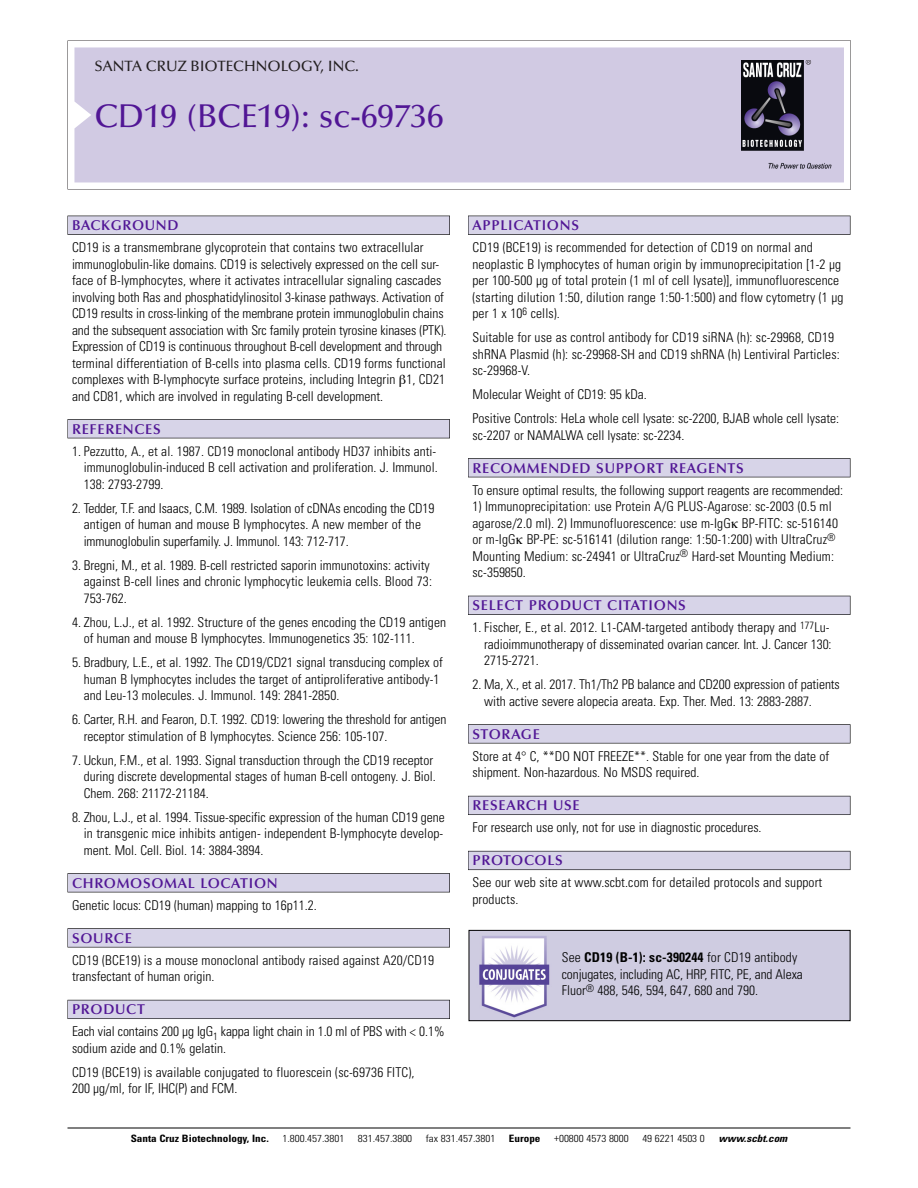
<style>
.page{position:relative;width:918px;height:1188px;background:#fff}
.page>*{position:absolute;margin:0;border:0;box-sizing:border-box;transform-origin:0 0}
.t1{font:500 33px "Optima";color:#511695}
.t2{font:500 15px "Optima";color:#231f20}
.t3{font:600 14.25px "Optima";letter-spacing:.05em;color:#511695}
.t4{font:300 condensed 13.5px/16.5px "Univers";color:#000}
.t5{font:300 condensed 10.2px "Univers";color:#000;scale:1.1 1}
.t6{font:700 condensed 10.2px "Univers";color:#000;scale:1.1 1}
.t7{font:italic 700 condensed 10.2px "Univers";color:#000;scale:1.1 1}
.s1{font-weight:700}
</style>
<div class="page">
<svg style="left:68px;top:40px;width:783px;height:149px"></svg>
<div style="left:74px;top:47px;width:770px;height:135px;background:#d1cae3"></div>
<img style="left:741px;top:60px;width:90px;height:108px">
<div style="left:68px;top:216px;width:382px;height:19px;background:#535256"></div>
<div style="left:68px;top:216px;width:381px;height:18px;background:#d7d4e8"></div>
<div style="left:68px;top:419px;width:382px;height:19px;background:#515155"></div>
<div style="left:68px;top:420px;width:381px;height:18px;background:#d7d4e8"></div>
<div style="left:68px;top:873px;width:382px;height:19px;background:#545357"></div>
<div style="left:68px;top:874px;width:381px;height:18px;background:#d7d4e8"></div>
<div style="left:68px;top:928px;width:382px;height:19px;background:#575659"></div>
<div style="left:68px;top:929px;width:381px;height:18px;background:#d7d4e8"></div>
<div style="left:68px;top:1000px;width:382px;height:19px;background:#595860"></div>
<div style="left:68px;top:1000px;width:381px;height:18px;background:#d7d4e8"></div>
<div style="left:468px;top:216px;width:382px;height:19px;background:#535256"></div>
<div style="left:468px;top:216px;width:382px;height:18px;background:#d7d4e8"></div>
<div style="left:468px;top:458px;width:382px;height:19px;background:#515155"></div>
<div style="left:468px;top:459px;width:382px;height:18px;background:#d7d4e8"></div>
<div style="left:468px;top:596px;width:382px;height:19px;background:#515057"></div>
<div style="left:468px;top:596px;width:382px;height:18px;background:#d7d4e8"></div>
<div style="left:468px;top:724px;width:382px;height:19px;background:#575659"></div>
<div style="left:468px;top:725px;width:382px;height:18px;background:#d7d4e8"></div>
<div style="left:468px;top:796px;width:382px;height:19px;background:#595860"></div>
<div style="left:468px;top:796px;width:382px;height:18px;background:#d7d4e8"></div>
<div style="left:468px;top:851px;width:382px;height:19px;background:#64626c"></div>
<div style="left:468px;top:851px;width:382px;height:18px;background:#d7d4e8"></div>
<hr style="left:68px;top:1128px;width:782px;height:1px;background:#000">
<img style="left:471px;top:932px;width:377px;height:87px">
<div style="left:469px;top:930px;width:381px;height:91px;border:1px solid #000"></div>
<p class="t2" style="left:94px;top:60px;width:266px">SANTA CRUZ BIOTECHNOLOGY, INC.</p>
<p class="t1" style="left:94px;top:102px;width:351px">CD19 (BCE19): sc-69736</p>
<p class="t3" style="left:72px;top:219px;width:108px">BACKGROUND</p>
<p class="t4" style="left:72px;top:240px;width:376px">CD19 is a transmembrane glycoprotein that contains two extracellular immunoglobulin-like domains. CD19 is selectively expressed on the cell sur&shy;face of B-lymphocytes, where it activates intracellular signaling cascades involving both Ras and phosphatidylinositol 3-kinase pathways. Activation of CD19 results in cross-linking of the membrane protein immunoglobulin chains and the subsequent association with Src family protein tyrosine kinases (PTK).<br>Expression of CD19 is continuous throughout B-cell development and through terminal differentiation of B-cells into plasma cells. CD19 forms functional complexes with B-lymphocyte surface proteins, including Integrin 1, CD21 and CD81, which are involved in regulating B-cell development.</p>
<p class="t3" style="left:72px;top:423px;width:90px">REFERENCES</p>
<p class="t4" style="left:84px;top:444px;width:356px;text-align:justify;text-indent:-12px">1. Pezzutto, A., et al. 1987. CD19 monoclonal antibody HD37 inhibits anti&shy;immunoglobulin-induced B cell activation and proliferation. J. Immunol.<br>138: 2793-2799.</p>
<p class="t4" style="left:84px;top:501px;width:352px;text-indent:-12px">2. Tedder, T.F. and Isaacs, C.M. 1989. Isolation of cDNAs encoding the CD19 antigen of human and mouse B lymphocytes. A new member of the immunoglobulin superfamily. J. Immunol. 143: 712-717.</p>
<p class="t4" style="left:84px;top:558px;width:350px;text-indent:-12px">3. Bregni, M., et al. 1989. B-cell restricted saporin immunotoxins: activity against B-cell lines and chronic lymphocytic leukemia cells. Blood 73:<br>753-762.</p>
<p class="t4" style="left:84px;top:615px;width:364px;text-indent:-12px">4. Zhou, L.J., et al. 1992. Structure of the genes encoding the CD19 antigen of human and mouse B lymphocytes. Immunogenetics 35: 102-111.</p>
<p class="t4" style="left:84px;top:655px;width:361px;text-indent:-12px">5. Bradbury, L.E., et al. 1992. The CD19/CD21 signal transducing complex of human B lymphocytes includes the target of antiproliferative antibody-1 and Leu-13 molecules. J. Immunol. 149: 2841-2850.</p>
<p class="t4" style="left:84px;top:712px;width:364px;text-indent:-12px">6. Carter, R.H. and Fearon, D.T. 1992. CD19: lowering the threshold for antigen receptor stimulation of B lymphocytes. Science 256: 105-107.</p>
<p class="t4" style="left:84px;top:753px;width:354px;text-indent:-12px">7. Uckun, F.M., et al. 1993. Signal transduction through the CD19 receptor during discrete developmental stages of human B-cell ontogeny. J. Biol.<br>Chem. 268: 21172-21184.</p>
<p class="t4" style="left:84px;top:810px;width:363px;text-align:justify;text-indent:-12px">8. Zhou, L.J., et al. 1994. Tissue-specific expression of the human CD19 gene in transgenic mice inhibits antigen- independent B-lymphocyte develop&shy;ment. Mol. Cell. Biol. 14: 3884-3894.</p>
<p class="t3" style="left:72px;top:877px;width:207px">CHROMOSOMAL LOCATION</p>
<p class="t4" style="left:72px;top:898px;width:246px">Genetic locus: CD19 (human) mapping to 16p11.2.</p>
<p class="t3" style="left:72px;top:932px;width:61px">SOURCE</p>
<p class="t4" style="left:72px;top:953px;width:364px">CD19 (BCE19) is a mouse monoclonal antibody raised against A20/CD19 transfectant of human origin.</p>
<p class="t3" style="left:72px;top:1003px;width:74px">PRODUCT</p>
<p class="t4" style="left:72px;top:1025px;width:374px">Each vial contains 200 µg IgG<sub>1</sub> kappa light chain in 1.0 ml of PBS with &lt; 0.1% sodium azide and 0.1% gelatin.</p>
<p class="t4" style="left:72px;top:1065px;width:344px">CD19 (BCE19) is available conjugated to fluorescein (sc-69736 FITC),<br>200 µg/ml, for IF, IHC(P) and FCM.</p>
<p class="t3" style="left:473px;top:219px;width:108px">APPLICATIONS</p>
<p class="t4" style="left:473px;top:240px;width:373px">CD19 (BCE19) is recommended for detection of CD19 on normal and neoplastic B lymphocytes of human origin by immunoprecipitation [1-2 µg per 100-500 µg of total protein (1 ml of cell lysate)], immunofluorescence (starting dilution 1:50, dilution range 1:50-1:500) and flow cytometry (1 µg per 1 x 10<sup>6</sup> cells).</p>
<p class="t4" style="left:473px;top:330px;width:369px">Suitable for use as control antibody for CD19 siRNA (h): sc-29968, CD19 shRNA Plasmid (h): sc-29968-SH and CD19 shRNA (h) Lentiviral Particles: sc-29968-V.</p>
<p class="t4" style="left:473px;top:387px;width:176px">Molecular Weight of CD19: 95 kDa.</p>
<p class="t4" style="left:473px;top:411px;width:368px">Positive Controls: HeLa whole cell lysate: sc-2200, BJAB whole cell lysate: sc-2207 or NAMALWA cell lysate: sc-2234.</p>
<p class="t3" style="left:473px;top:462px;width:273px">RECOMMENDED SUPPORT REAGENTS</p>
<p class="t4" style="left:473px;top:483px;width:372px">To ensure optimal results, the following support reagents are recommended:</p>
<p class="t4" style="left:473px;top:499px;width:367px">1) Immunoprecipitation: use Protein A/G PLUS-Agarose: sc-2003 (0.5 ml agarose/2.0 ml). 2) Immunofluorescence: use m-IgG BP-FITC: sc-516140 or m-IgG BP-PE: sc-516141 (dilution range: 1:50-1:200) with UltraCruz<sup>® </sup>Mounting Medium: sc-24941 or UltraCruz<sup>®</sup> Hard-set Mounting Medium: sc-359850.</p>
<p class="t3" style="left:473px;top:599px;width:215px">SELECT PRODUCT CITATIONS</p>
<p class="t4" style="left:484px;top:621px;width:349px;text-indent:-12px">1. Fischer, E., et al. 2012. L1-CAM-targeted antibody therapy and <sup>177</sup>Lu&shy;radioimmunotherapy of disseminated ovarian cancer. Int. J. Cancer 130:<br>2715-2721.</p>
<p class="t4" style="left:484px;top:678px;width:357px;text-indent:-12px">2. Ma, X., et al. 2017. Th1/Th2 PB balance and CD200 expression of patients with active severe alopecia areata. Exp. Ther. Med. 13: 2883-2887.</p>
<p class="t3" style="left:473px;top:728px;width:69px">STORAGE</p>
<p class="t4" style="left:473px;top:749px;width:358px">Store at 4° C, **DO NOT FREEZE**. Stable for one year from the date of shipment. Non-hazardous. No MSDS required.</p>
<p class="t3" style="left:473px;top:799px;width:109px">RESEARCH USE</p>
<p class="t4" style="left:473px;top:821px;width:291px">For research use only, not for use in diagnostic procedures.</p>
<p class="t3" style="left:473px;top:855px;width:92px">PROTOCOLS</p>
<p class="t4" style="left:473px;top:876px;width:351px">See our web site at www.scbt.com for detailed protocols and support products.</p>
<p class="t4" style="left:562px;top:951px;width:243px">See <span class="s1">CD19 (B-1): sc-390244</span> for CD19 antibody conjugates, including AC, HRP, FITC, PE, and Alexa<br>Fluor<sup>®</sup> 488, 546, 594, 647, 680 and 790.</p>
<p class="t6" style="left:131px;top:1135px;width:127px">Santa Cruz Biotechnology, Inc.</p>
<p class="t5" style="left:282px;top:1135px;width:58px">1.800.457.3801</p>
<p class="t5" style="left:358px;top:1135px;width:51px">831.457.3800</p>
<p class="t5" style="left:426px;top:1135px;width:65px">fax 831.457.3801</p>
<p class="t6" style="left:509px;top:1135px;width:30px">Europe</p>
<p class="t5" style="left:554px;top:1135px;width:69px">+00800 4573 8000</p>
<p class="t5" style="left:642px;top:1135px;width:58px">49 6221 4503 0</p>
<p class="t7" style="left:719px;top:1135px;width:66px">www.scbt.com</p>
</div>
